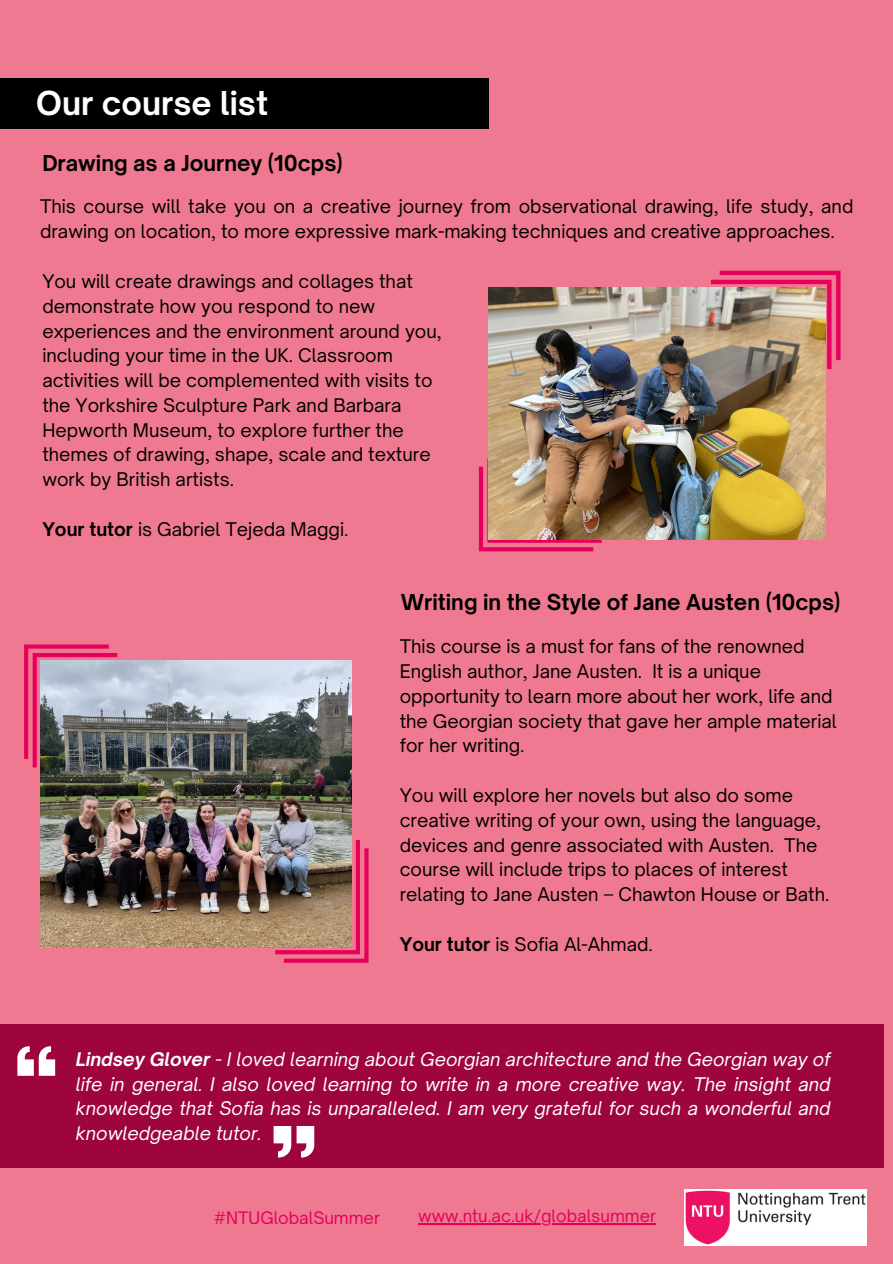
<style>
.page{position:relative;width:893px;height:1264px;background:#fff}
.page>*{position:absolute;margin:0;border:0;box-sizing:border-box;transform-origin:0 0}
.t1{font:700 31.5px "Open Sauce One";color:#fff}
.t2{font:700 21px "Open Sauce One";color:#000}
.t3{font:18px/24.8px "Open Sauce One";color:#000}
.t4{font:italic 18px/24.8px "Open Sauce One";color:#fff;text-align:justify}
.t5{font:16.5px "Open Sauce One";color:#e6005b}
.s1{font-weight:700}
</style>
<div class="page">
<div style="left:0;top:0;width:892px;height:1263px;background:#ef7990"></div>
<div style="left:0;top:78px;width:488px;height:51px;background:#000"></div>
<svg style="left:479px;top:458px;width:122px;height:93px"></svg>
<svg style="left:711px;top:271px;width:129px;height:97px"></svg>
<svg style="left:24px;top:644px;width:93px;height:123px"></svg>
<svg style="left:275px;top:840px;width:93px;height:122px"></svg>
<img style="left:684px;top:1189px;width:182px;height:56px">
<img style="left:488px;top:287px;width:336px;height:252px">
<img style="left:40px;top:660px;width:312px;height:287px">
<hr style="left:418px;top:1223px;width:238px;height:1px;background:#e6005b">
<div style="left:0;top:1024px;width:883px;height:144px;background:#9e043d"></div>
<svg style="left:17px;top:1046px;width:38px;height:29px"></svg>
<svg style="left:274px;top:1126px;width:40px;height:31px"></svg>
<h1 class="t1" style="left:36px;top:84px;width:233px">Our course list</h1>
<p class="t2" style="left:42px;top:150px;width:302px">Drawing as a Journey (10cps)</p>
<p class="t3" style="left:40px;top:194px;width:814px">This course will take you on a creative journey from observational drawing, life study, and drawing on location, to more expressive mark-making techniques and creative approaches.</p>
<p class="t3" style="left:42px;top:269px;width:401px">You will create drawings and collages that demonstrate how you respond to new experiences and the environment around you, including your time in the UK. Classroom activities will be complemented with visits to the Yorkshire Sculpture Park and Barbara Hepworth Museum, to explore further the themes of drawing, shape, scale and texture work by British artists.</p>
<p class="t3" style="left:42px;top:516px;width:307px"><span class="s1">Your tutor</span> is Gabriel Tejeda Maggi.</p>
<p class="t2" style="left:401px;top:589px;width:441px">Writing in the Style of Jane Austen (10cps)</p>
<p class="t3" style="left:399px;top:634px;width:438px">This course is a must for fans of the renowned English author, Jane Austen. It is a unique opportunity to learn more about her work, life and the Georgian society that gave her ample material for her writing.</p>
<p class="t3" style="left:399px;top:782px;width:431px">You will explore her novels but also do some creative writing of your own, using the language, devices and genre associated with Austen. The course will include trips to places of interest relating to Jane Austen – Chawton House or Bath.</p>
<p class="t3" style="left:399px;top:931px;width:255px"><span class="s1">Your tutor</span> is Sofia Al-Ahmad.</p>
<p class="t4" style="left:76px;top:1046px;width:756px"><span class="s1">Lindsey Glover</span> - I loved learning about Georgian architecture and the Georgian way of life in general. I also loved learning to write in a more creative way. The insight and knowledge that Sofia has is unparalleled. I am very grateful for such a wonderful and knowledgeable tutor.</p>
<p class="t5" style="left:214px;top:1206px;width:168px">#NTUGlobalSummer</p>
<p class="t5" style="left:418px;top:1205px;width:239px">www.ntu.ac.uk/globalsummer</p>
</div>
